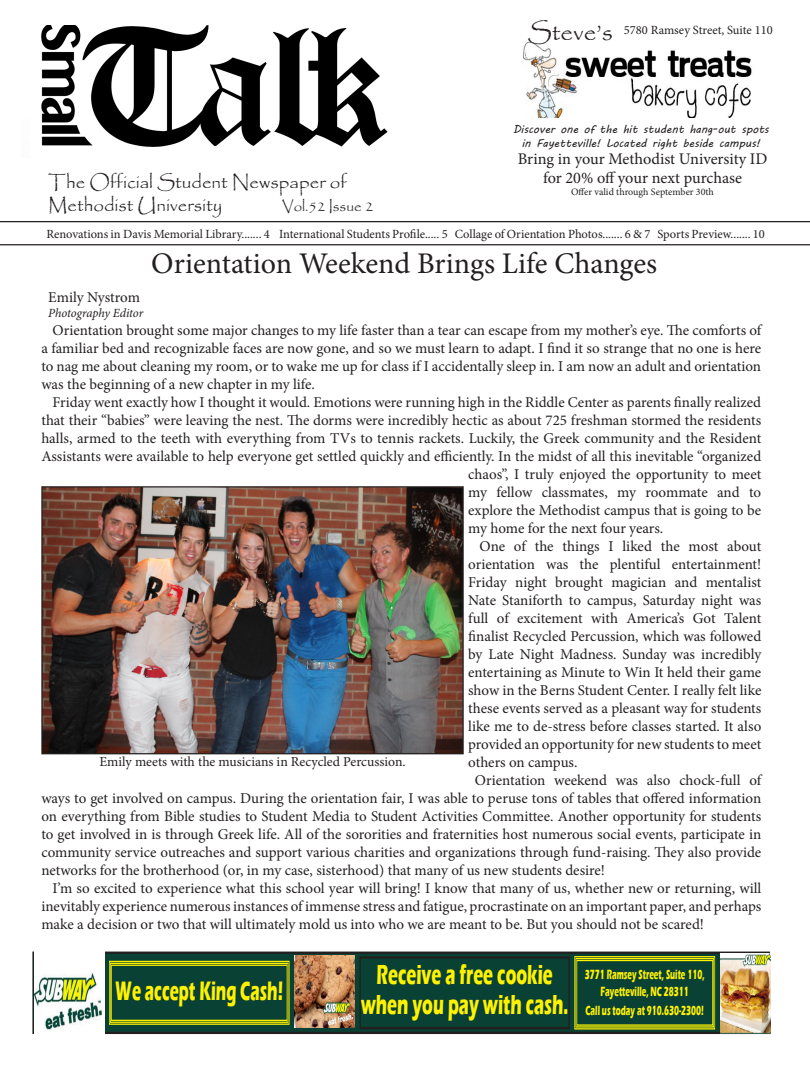
<style>
.page{position:relative;width:810px;height:1080px;background:#fff}
.page>*{position:absolute;margin:0;border:0;box-sizing:border-box;transform-origin:0 0}
.t1{font:30px "Minion Pro";color:#231f20}
.t2{font:700 28.25px/29.8px "Eras ITC";color:#fff200;text-align:center;scale:.59 1}
.t3{font:700 27.5px "Eras ITC";color:#fff200;scale:.56 1}
.t4{font:25px "Papyrus";color:#231f20}
.t5{font:18.75px "Papyrus";color:#231f20}
.t6{font:16.25px "Minion Pro";letter-spacing:-.005em;color:#231f20}
.t7{font:15px/18px "Minion Pro";letter-spacing:-.005em;color:#231f20;text-align:justify}
.t8{font:15px "Papyrus";color:#231f20}
.t9{font:700 13.75px/16.5px "Eras ITC";color:#fff200;text-align:center;scale:.56 1}
.t10{font:13.75px "Minion Pro";color:#231f20}
.t11{font:12.5px "Minion Pro";color:#231f20}
.t12{font:italic 12.5px "Minion Pro";letter-spacing:-.01em;color:#231f20}
.t13{font:11.25px/13.5px "MV Boli";color:#231f20;text-align:center}
.t14{font:10px "Minion Pro";color:#231f20}
</style>
<div class="page">
<div style="left:33px;top:953px;width:736px;height:80px;background:#094134"></div>
<div style="left:32px;top:952px;width:738px;height:82px;border:2px solid #231f20"></div>
<img style="left:34px;top:952px;width:70px;height:82px">
<svg style="left:574px;top:956px;width:141px;height:74px"></svg>
<div style="left:576px;top:958px;width:138px;height:69px;border:1px solid #fff200"></div>
<div style="left:577px;top:960px;width:136px;height:65px;border:1px solid #fff200"></div>
<svg style="left:109px;top:961px;width:181px;height:64px"></svg>
<div style="left:110px;top:963px;width:178px;height:60px;border:1px solid #fff200"></div>
<div style="left:111px;top:965px;width:176px;height:56px;border:1px solid #fff200"></div>
<div style="left:359px;top:957px;width:211px;height:72px;border:2px solid #231f20"></div>
<img style="left:720px;top:954px;width:51px;height:79px">
<img style="left:295px;top:956px;width:59px;height:71px">
<img style="left:41px;top:486px;width:423px;height:269px">
<hr style="left:0;top:221px;width:810px;height:1px;background:#231f20">
<hr style="left:0;top:244px;width:810px;height:1px;background:#231f20">
<img style="left:41px;top:25px;width:347px;height:122px">
<img style="left:523px;top:42px;width:229px;height:76px">
<p class="t4" style="left:528px;top:17px;width:87px">Steve’s</p>
<p class="t11" style="left:624px;top:22px;width:150px">5780 Ramsey Street, Suite 110</p>
<p class="t5" style="left:48px;top:171px;width:300px">The Official Student Newspaper of</p>
<p class="t5" style="left:48px;top:194px;width:175px">Methodist University</p>
<p class="t8" style="left:282px;top:197px;width:93px">Vol.52 Issue 2</p>
<p class="t13" style="left:513px;top:123px;width:257px">Discover one of the hit student hang-out spots in Fayetteville! Located right beside campus!</p>
<p class="t6" style="left:518px;top:148px;width:251px">Bring in your Methodist University ID</p>
<p class="t6" style="left:543px;top:167px;width:201px">for 20% off your next purchase</p>
<p class="t14" style="left:571px;top:185px;width:144px">Offer valid through September 30th</p>
<p class="t11" style="left:46px;top:225px;width:720px">Renovations in Davis Memorial Library....... 4 International Students Profile..... 5 Collage of Orientation Photos....... 6 &amp; 7 Sports Preview....... 10</p>
<p class="t7" style="left:48px;top:288px;width:93px">Emily Nystrom</p>
<p class="t12" style="left:48px;top:304px;width:96px">Photography Editor</p>
<p class="t1" style="left:151px;top:243px;width:507px">Orientation Weekend Brings Life Changes</p>
<p class="t7" style="left:41px;top:322px;width:722px;text-indent:11px">Orientation brought some major changes to my life faster than a tear can escape from my mother’s eye. The comforts of a familiar bed and recognizable faces are now gone, and so we must learn to adapt. I find it so strange that no one is here to nag me about cleaning my room, or to wake me up for class if I accidentally sleep in. I am now an adult and orientation was the beginning of a new chapter in my life.</p>
<p class="t7" style="left:53px;top:394px;width:710px">Friday went exactly how I thought it would. Emotions were running high in the Riddle Center as parents finally realized</p>
<p class="t7" style="left:41px;top:412px;width:721px">that their “babies” were leaving the nest. The dorms were incredibly hectic as about 725 freshman stormed the residents</p>
<p class="t7" style="left:41px;top:430px;width:722px">halls, armed to the teeth with everything from TVs to tennis rackets. Luckily, the Greek community and the Resident</p>
<p class="t7" style="left:41px;top:448px;width:721px">Assistants were available to help everyone get settled quickly and efficiently. In the midst of all this inevitable “organized</p>
<p class="t7" style="left:468px;top:466px;width:295px">chaos”, I truly enjoyed the opportunity to meet</p>
<p class="t7" style="left:468px;top:484px;width:295px">my fellow classmates, my roommate and to</p>
<p class="t7" style="left:468px;top:502px;width:295px">explore the Methodist campus that is going to be</p>
<p class="t7" style="left:468px;top:520px;width:197px">my home for the next four years.</p>
<p class="t7" style="left:468px;top:538px;width:295px;text-indent:11px">One of the things I liked the most about orientation was the plentiful entertainment!<br>Friday night brought magician and mentalist Nate Staniforth to campus, Saturday night was full of excitement with America’s Got Talent finalist Recycled Percussion, which was followed by Late Night Madness. Sunday was incredibly entertaining as Minute to Win It held their game show in the Berns Student Center. I really felt like these events served as a pleasant way for students like me to de-stress before classes started. It also provided an opportunity for new students to meet others on campus.</p>
<p class="t7" style="left:41px;top:772px;width:722px;text-indent:434px">Orientation weekend was also chock-full of ways to get involved on campus. During the orientation fair, I was able to peruse tons of tables that offered information on everything from Bible studies to Student Media to Student Activities Committee. Another opportunity for students to get involved in is through Greek life. All of the sororities and fraternities host numerous social events, participate in community service outreaches and support various charities and organizations through fund-raising. They also provide networks for the brotherhood (or, in my case, sisterhood) that many of us new students desire!</p>
<p class="t7" style="left:41px;top:880px;width:722px;text-indent:11px">I’m so excited to experience what this school year will bring! I know that many of us, whether new or returning, will inevitably experience numerous instances of immense stress and fatigue, procrastinate on an important paper, and perhaps make a decision or two that will ultimately mold us into who we are meant to be. But you should not be scared!</p>
<p class="t10" style="left:99px;top:752px;width:308px">Emily meets with the musicians in Recycled Percussion.</p>
<p class="t3" style="left:115px;top:975px;width:301px">We accept King Cash!</p>
<p class="t2" style="left:361px;top:960px;width:354px">Receive a free cookie when you pay with cash.</p>
<p class="t9" style="left:585px;top:966px;width:216px">3771 Ramsey Street, Suite 110,<br>Fayetteville, NC 28311</p>
<p class="t9" style="left:585px;top:1002px;width:213px">Call us today at 910.630-2300!</p>
</div>
